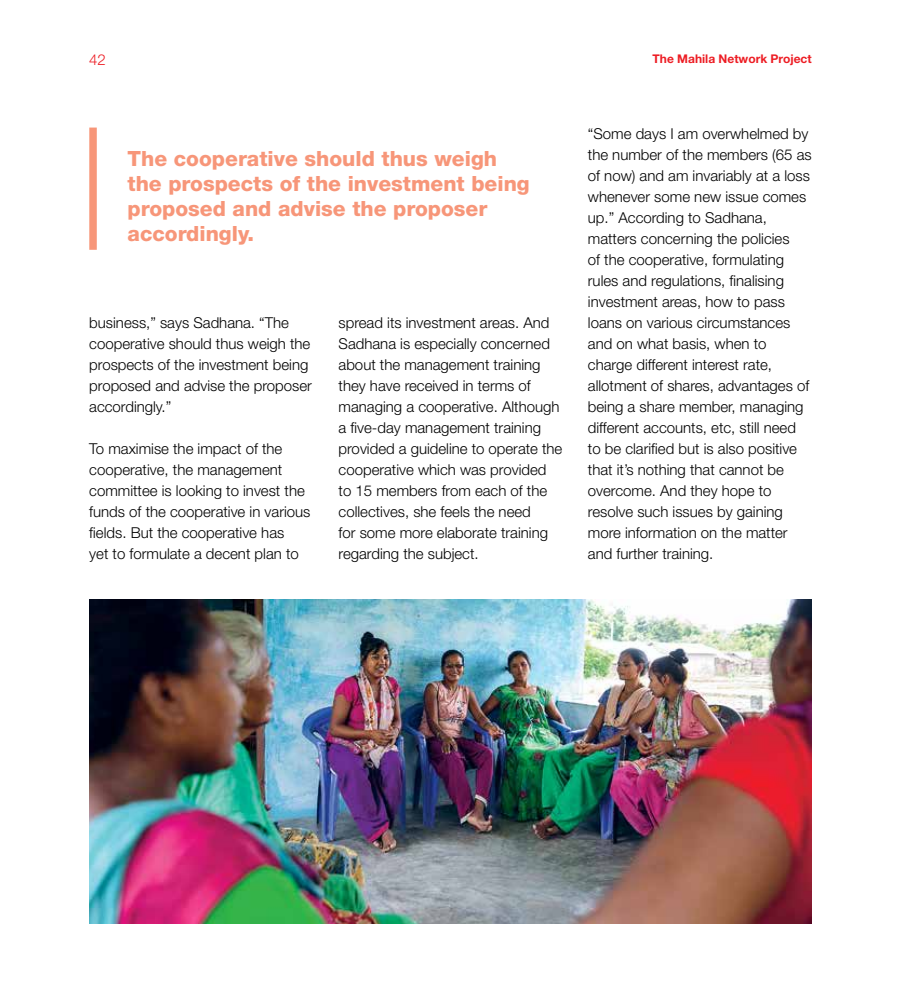
<style>
.page{position:relative;width:918px;height:999px;background:#fff}
.page>*{position:absolute;margin:0;border:0;box-sizing:border-box;transform-origin:0 0}
.t1{font:800 21px/25.2px "Helvetica Neue";color:#f79679}
.t2{font:300 15px/21px "Helvetica Neue";color:#000}
.t3{font:300 15px "Helvetica Neue";color:#ed1d24}
.t4{font:700 12px "Helvetica Neue";color:#ed1d24}
</style>
<div class="page">
<img style="left:89px;top:600px;width:723px;height:323px">
<div style="left:89px;top:128px;width:8px;height:122px;background:#f79679"></div>
<hr style="left:917px;top:0;width:1px;height:514px;background:#ed1d24">
<p class="t3" style="left:89px;top:51px;width:18px">42</p>
<p class="t4" style="left:653px;top:51px;width:161px">The Mahila Network Project</p>
<h1 class="t1" style="left:128px;top:145px;width:404px">The cooperative should thus weigh the prospects of the investment being proposed and advise the proposer accordingly.</h1>
<p class="t2" style="left:89px;top:311px;width:224px">business,” says Sadhana. “The cooperative should thus weigh the prospects of the investment being proposed and advise the proposer accordingly.”</p>
<p class="t2" style="left:89px;top:437px;width:223px">To maximise the impact of the cooperative, the management committee is looking to invest the funds of the cooperative in various fields. But the cooperative has<br>yet to formulate a decent plan to</p>
<p class="t2" style="left:339px;top:311px;width:225px">spread its investment areas. And<br>Sadhana is especially concerned about the management training they have received in terms of managing a cooperative. Although a five-day management training provided a guideline to operate the cooperative which was provided to 15 members from each of the collectives, she feels the need<br>for some more elaborate training regarding the subject.</p>
<p class="t2" style="left:588px;top:123px;width:225px">“Some days I am overwhelmed by the number of the members (65 as of now) and am invariably at a loss whenever some new issue comes up.” According to Sadhana, matters concerning the policies<br>of the cooperative, formulating rules and regulations, finalising investment areas, how to pass loans on various circumstances and on what basis, when to charge different interest rate, allotment of shares, advantages of being a share member, managing different accounts, etc, still need to be clarified but is also positive that it’s nothing that cannot be overcome. And they hope to resolve such issues by gaining more information on the matter and further training.</p>
</div>
